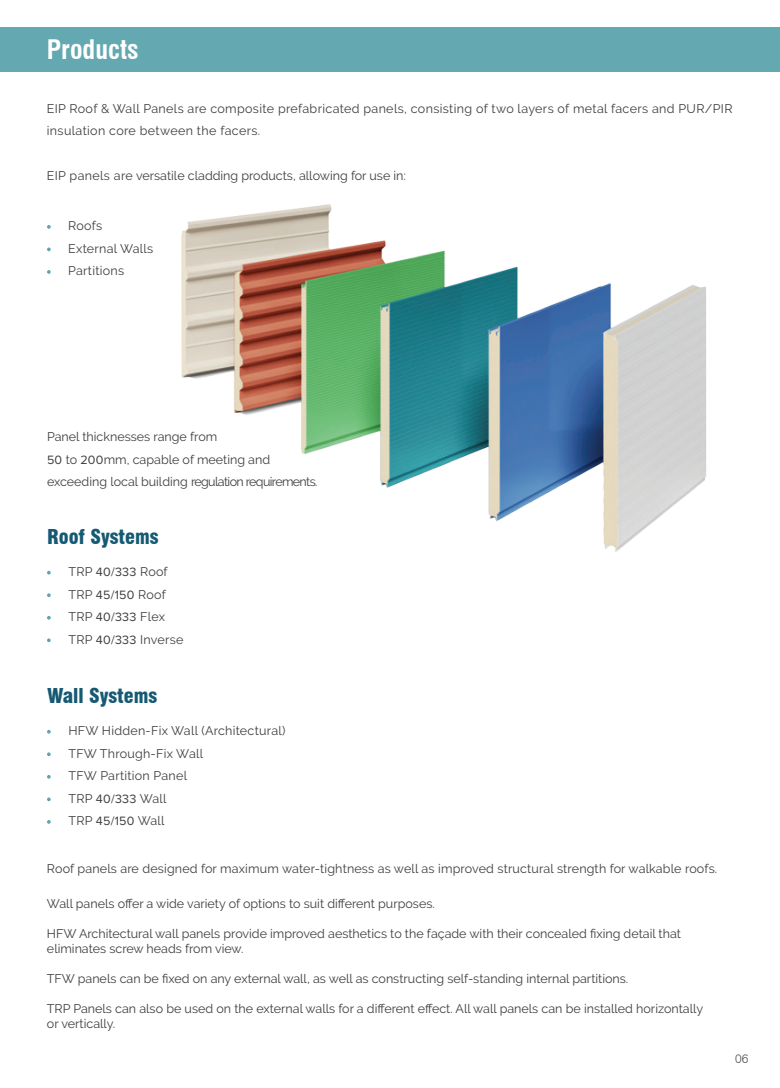
<style>
.page{position:relative;width:780px;height:1088px;background:#fff}
.page>*{position:absolute;margin:0;border:0;box-sizing:border-box;transform-origin:0 0}
.t1{font:700 condensed 26.25px "Swiss 721 BT";color:#fff}
.t2{font:900 condensed 20px "Swiss 721 BT";color:#155973}
.t3{font:12.5px/15px "Raleway";color:#3e3e3f}
.t4{font:12.5px/22.5px "Raleway";letter-spacing:.02em;color:#3e3e3f}
.t5{font:12.5px/22.5px "Raleway";letter-spacing:.025em;color:#3e3e3f}
.t6{font:300 12.5px "Swiss 721 BT";color:#57585a}
.s1{font-family:"Proxima Nova"}
</style>
<div class="page">
<div style="left:0;top:28px;width:780px;height:43px;background:#64a8b1"></div>
<svg style="left:47px;top:225px;width:4px;height:4px"></svg>
<svg style="left:47px;top:247px;width:4px;height:4px"></svg>
<svg style="left:47px;top:270px;width:4px;height:4px"></svg>
<svg style="left:47px;top:730px;width:4px;height:3px"></svg>
<svg style="left:47px;top:752px;width:4px;height:4px"></svg>
<svg style="left:47px;top:775px;width:4px;height:4px"></svg>
<svg style="left:47px;top:797px;width:4px;height:4px"></svg>
<svg style="left:47px;top:820px;width:4px;height:4px"></svg>
<img style="left:181px;top:204px;width:525px;height:348px">
<svg style="left:47px;top:571px;width:4px;height:3px"></svg>
<svg style="left:47px;top:593px;width:4px;height:4px"></svg>
<svg style="left:47px;top:616px;width:4px;height:4px"></svg>
<svg style="left:47px;top:638px;width:4px;height:4px"></svg>
<h1 class="t1" style="left:47px;top:33px;width:93px">Products</h1>
<p class="t5" style="left:47px;top:97px;width:687px">EIP Roof &amp; Wall Panels are composite prefabricated panels, consisting of two layers of metal facers and PUR/PIR insulation core between the facers.</p>
<p class="t3" style="left:47px;top:168px;width:360px">EIP panels are versatile cladding products, allowing for use in:</p>
<p class="t4" style="left:68px;top:215px;width:86px">Roofs<br>External Walls<br>Partitions</p>
<p class="t3" style="left:47px;top:425px;width:272px;line-height:22.5px">Panel thicknesses range from<br><span class="s1">50</span> to <span class="s1">200</span>mm, capable of meeting and exceeding local building regulation requirements.</p>
<h2 class="t2" style="left:47px;top:525px;width:113px">Roof Systems</h2>
<p class="t4" style="left:68px;top:560px;width:116px">TRP <span class="s1">40/333</span> Roof<br>TRP <span class="s1">45/150</span> Roof<br>TRP <span class="s1">40/333</span> Flex<br>TRP <span class="s1">40/333</span> Inverse</p>
<h2 class="t2" style="left:47px;top:684px;width:112px">Wall Systems</h2>
<p class="t4" style="left:68px;top:719px;width:218px">HFW Hidden-Fix Wall (Architectural)<br>TFW Through-Fix Wall<br>TFW Partition Panel<br>TRP <span class="s1">40/333</span> Wall<br>TRP <span class="s1">45/150</span> Wall</p>
<p class="t3" style="left:47px;top:861px;width:671px">Roof panels are designed for maximum water-tightness as well as improved structural strength for walkable roofs.</p>
<p class="t3" style="left:47px;top:896px;width:389px">Wall panels offer a wide variety of options to suit different purposes.</p>
<p class="t3" style="left:47px;top:926px;width:635px">HFW Architectural wall panels provide improved aesthetics to the façade with their concealed fixing detail that eliminates screw heads from view.</p>
<p class="t3" style="left:47px;top:971px;width:583px">TFW panels can be fixed on any external wall, as well as constructing self-standing internal partitions.</p>
<p class="t3" style="left:47px;top:1001px;width:657px">TRP Panels can also be used on the external walls for a different effect. All wall panels can be installed horizontally or vertically.</p>
<p class="t6" style="left:735px;top:1051px;width:15px">06</p>
</div>
